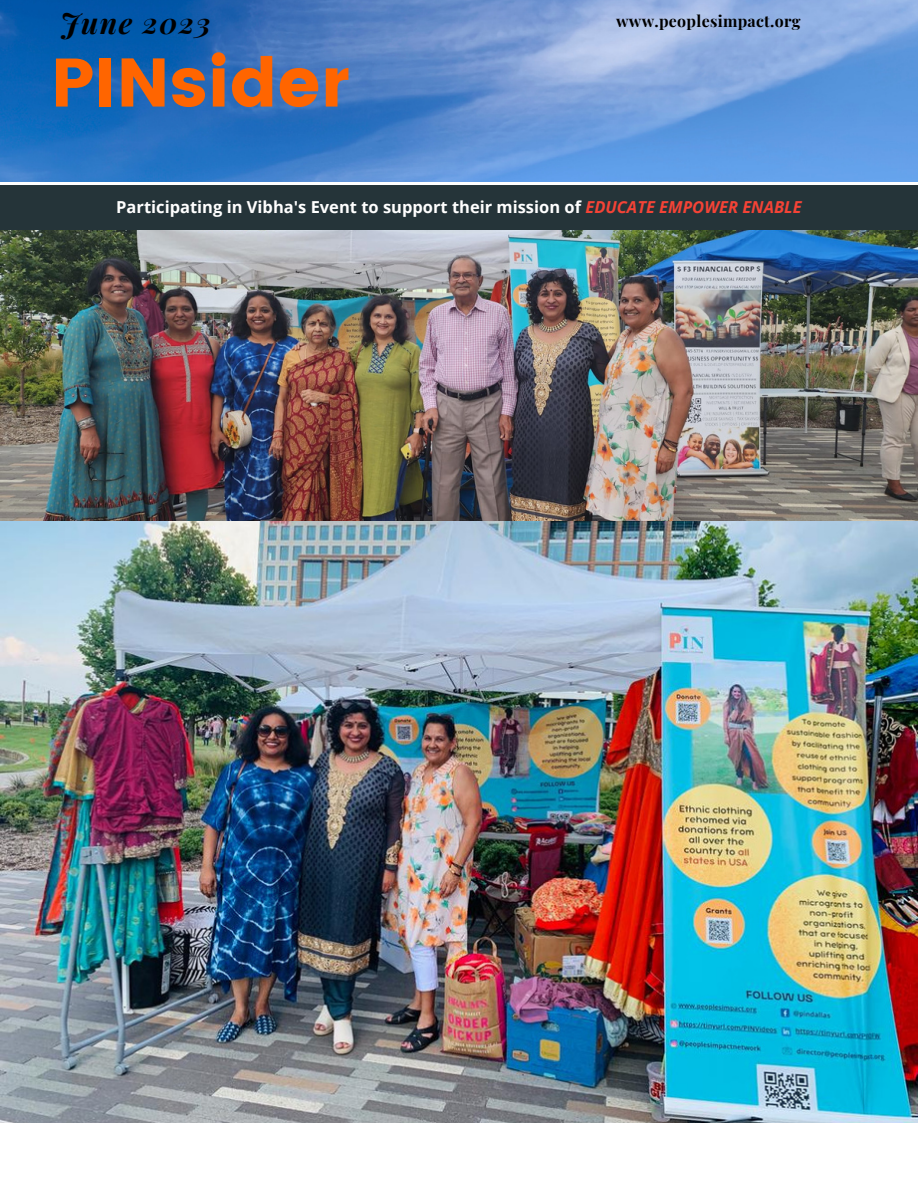
<style>
.page{position:relative;width:918px;height:1188px;background:#fff}
.page>*{position:absolute;margin:0;border:0;box-sizing:border-box;transform-origin:0 0}
.t1{font:68.4px "Poppins";color:#ff6500}
.t2{font:italic 700 28.8px "Playfair Display";letter-spacing:.05em;color:#000}
.t3{font:700 16.5px "Open Sans";color:#fff}
.t4{font:700 15.9px "Playfair Display";letter-spacing:.02em;color:#000}
.s1{font-style:italic;color:#f44336}
</style>
<div class="page">
<img style="left:0;top:0;width:918px;height:181px">
<div style="left:0;top:185px;width:918px;height:45px;background:#253439"></div>
<img style="left:0;top:230px;width:918px;height:291px">
<img style="left:0;top:521px;width:918px;height:601px">
<p class="t2" style="left:60px;top:3px;width:152px">June 2023</p>
<p class="t4" style="left:616px;top:10px;width:186px">www.peoplesimpact.org</p>
<p class="t1" style="left:51px;top:43px;width:300px">PINsider</p>
<p class="t3" style="left:116px;top:196px;width:687px">Participating in Vibha's Event to support their mission of <span class="s1">EDUCATE EMPOWER ENABLE</span></p>
</div>
